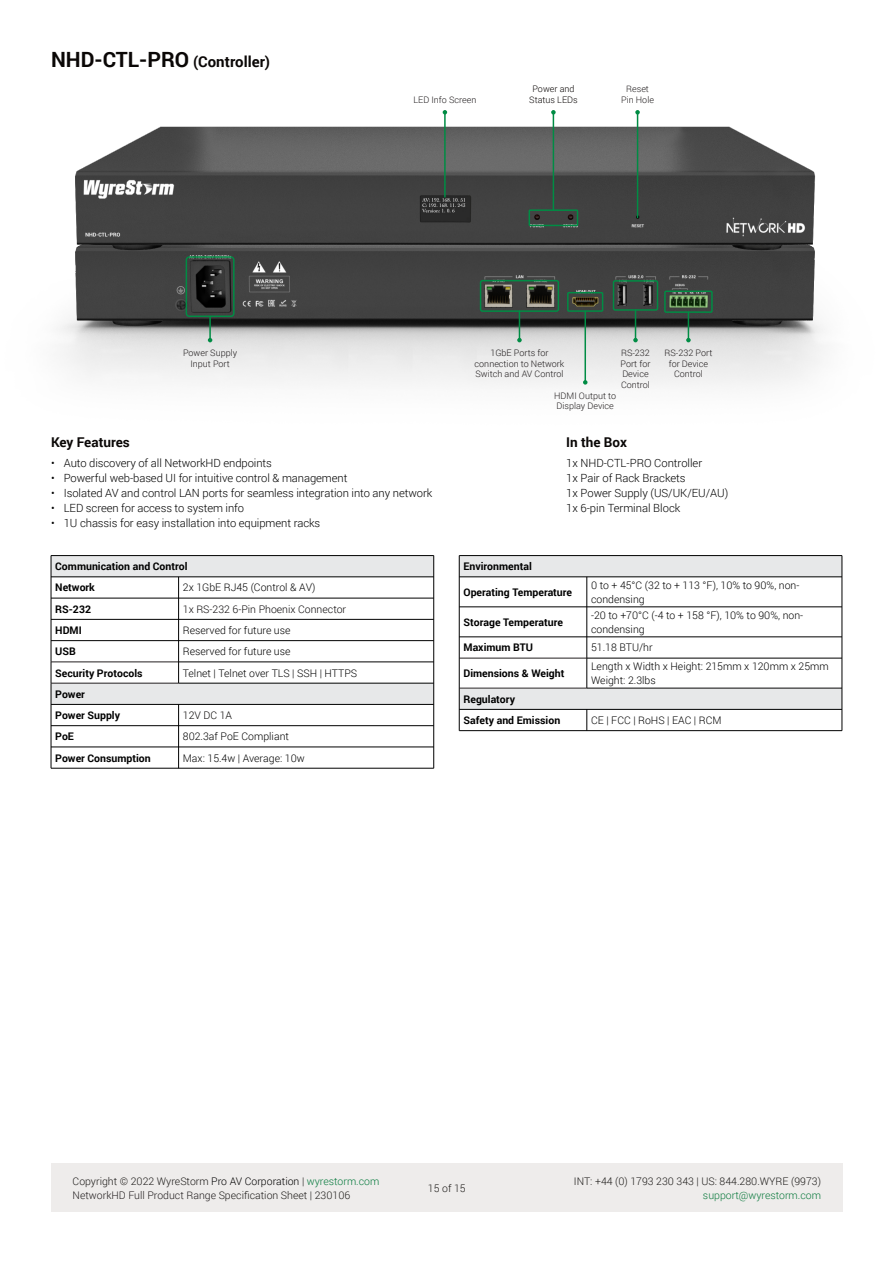
<style>
.page{position:relative;width:893px;height:1263px;background:#fff}
.page>*{position:absolute;margin:0;border:0;box-sizing:border-box;transform-origin:0 0}
.t1{font:700 15px "Roboto";color:#0a0706}
.t2{font:700 13.5px "Roboto";color:#0a0706}
.t3{font:300 11.25px/15px "Roboto";letter-spacing:-.005em;color:#000}
.t4{font:300 10.5px/13.5px "Roboto";color:#000}
.t5{font:700 10.5px/21.3px "Roboto";color:#000}
.t6{font:300 10.5px/13.5px "Roboto";color:#1e1c1a}
.t7{font:300 10.5px "Roboto";color:#0d0a0b}
.t8{font:300 10.5px "Roboto";color:#0b7a3d}
.t9{font:300 10.5px "Roboto";color:#090605}
.t10{font:300 9px/10.5px "Roboto";color:#211d1e;text-align:center}
.t11{font:300 9px/10.5px "Roboto";color:#090504;text-align:center}
.s1{font-size:21px}
.s2{color:#000}
.s3{color:#077a3d}
.s4{color:#221e1f}
</style>
<div class="page">
<div style="left:51px;top:1164px;width:792px;height:48px;background:#eeeceb"></div>
<svg style="left:52px;top:556px;width:381px;height:148px"></svg>
<svg style="left:51px;top:663px;width:1px;height:20px"></svg>
<hr style="left:51px;top:555px;width:1px;height:107px;background:#000">
<hr style="left:433px;top:555px;width:1px;height:213px;background:#000">
<hr style="left:178px;top:577px;width:1px;height:106px;background:#000">
<hr style="left:51px;top:683px;width:1px;height:85px;background:#000">
<hr style="left:178px;top:704px;width:1px;height:64px;background:#000">
<hr style="left:51px;top:662px;width:128px;height:1px;background:#231f20">
<hr style="left:51px;top:683px;width:128px;height:1px;background:#231f20">
<hr style="left:51px;top:555px;width:383px;height:1px;background:#000">
<hr style="left:51px;top:577px;width:383px;height:1px;background:#000">
<hr style="left:51px;top:598px;width:383px;height:1px;background:#000">
<hr style="left:51px;top:619px;width:383px;height:1px;background:#000">
<hr style="left:51px;top:640px;width:383px;height:1px;background:#000">
<hr style="left:179px;top:662px;width:255px;height:1px;background:#000">
<hr style="left:179px;top:683px;width:255px;height:1px;background:#000">
<hr style="left:51px;top:704px;width:383px;height:1px;background:#000">
<hr style="left:51px;top:725px;width:383px;height:1px;background:#000">
<hr style="left:51px;top:747px;width:383px;height:1px;background:#000">
<hr style="left:51px;top:768px;width:383px;height:1px;background:#000">
<svg style="left:460px;top:556px;width:382px;height:153px"></svg>
<div style="left:459px;top:658px;width:383px;height:30px;background:#fff"></div>
<hr style="left:459px;top:555px;width:1px;height:176px;background:#000">
<hr style="left:842px;top:555px;width:1px;height:176px;background:#000">
<hr style="left:587px;top:577px;width:1px;height:111px;background:#000">
<svg style="left:587px;top:710px;width:1px;height:20px"></svg>
<hr style="left:459px;top:658px;width:128px;height:1px;background:#231f20">
<hr style="left:459px;top:688px;width:128px;height:1px;background:#231f20">
<hr style="left:459px;top:555px;width:383px;height:1px;background:#000">
<hr style="left:459px;top:577px;width:383px;height:1px;background:#000">
<hr style="left:459px;top:607px;width:383px;height:1px;background:#000">
<hr style="left:459px;top:637px;width:383px;height:1px;background:#000">
<hr style="left:587px;top:658px;width:255px;height:1px;background:#000">
<hr style="left:587px;top:688px;width:255px;height:1px;background:#000">
<hr style="left:459px;top:709px;width:383px;height:1px;background:#000">
<hr style="left:459px;top:730px;width:383px;height:1px;background:#000">
<img style="left:59px;top:126px;width:766px;height:260px">
<div style="left:664px;top:291px;width:49px;height:22px;border:2px solid #008c44"></div>
<div style="left:613px;top:280px;width:45px;height:31px;border:2px solid #008c44;border-radius:2px"></div>
<div style="left:529px;top:209px;width:49px;height:17px;border:2px solid #008c44"></div>
<svg style="left:686px;top:312px;width:5px;height:30px"></svg>
<svg style="left:633px;top:310px;width:5px;height:32px"></svg>
<svg style="left:517px;top:312px;width:5px;height:30px"></svg>
<svg style="left:208px;top:338px;width:4px;height:4px"></svg>
<hr style="left:209px;top:316px;width:2px;height:23px;background:#008c44">
<div style="left:480px;top:280px;width:79px;height:32px;border:2px solid #008c44;border-radius:2px"></div>
<div style="left:186px;top:256px;width:49px;height:61px;border:2px solid #008c44;border-radius:3px"></div>
<svg style="left:583px;top:380px;width:4px;height:5px"></svg>
<hr style="left:584px;top:311px;width:2px;height:70px;background:#008c44">
<svg style="left:551px;top:110px;width:5px;height:5px"></svg>
<hr style="left:553px;top:114px;width:1px;height:96px;background:#008c44">
<div style="left:567px;top:292px;width:36px;height:20px;border:2px solid #008c44"></div>
<svg style="left:635px;top:110px;width:5px;height:5px"></svg>
<hr style="left:637px;top:114px;width:1px;height:103px;background:#008c44">
<svg style="left:443px;top:110px;width:4px;height:5px"></svg>
<hr style="left:444px;top:114px;width:2px;height:83px;background:#008c44">
<h1 class="t1" style="left:51px;top:51px;width:221px"><span class="s1">NHD-CTL-PRO</span> (Controller)</h1>
<p class="t10" style="left:183px;top:348px;width:56px">Power Supply<br>Input Port</p>
<p class="t11" style="left:529px;top:84px;width:50px">Power and<br>Status LEDs</p>
<p class="t10" style="left:626px;top:84px;width:24px">Reset</p>
<p class="t10" style="left:413px;top:94px;width:64px">LED Info Screen</p>
<p class="t10" style="left:621px;top:94px;width:34px">Pin Hole</p>
<p class="t10" style="left:475px;top:348px;width:91px">1GbE Ports for connection to Network<br>Switch and AV Control</p>
<p class="t10" style="left:620px;top:348px;width:31px;text-align:left">RS-232<br>Port for<br>Device<br>Control</p>
<p class="t10" style="left:554px;top:390px;width:63px;text-align:left">HDMI Output to<br>Display Device</p>
<p class="t10" style="left:664px;top:348px;width:49px">RS-232 Port for Device<br>Control</p>
<p class="t2" style="left:51px;top:433px;width:80px">Key Features</p>
<p class="t2" style="left:566px;top:433px;width:62px">In the Box</p>
<p class="t3" style="left:51px;top:455px;width:222px">• Auto discovery of all NetworkHD endpoints</p>
<p class="t3" style="left:51px;top:470px;width:298px">• Powerful web-based UI for intuitive control &amp; management</p>
<p class="t3" style="left:51px;top:485px;width:383px">• Isolated AV and control LAN ports for seamless integration into any network</p>
<p class="t3" style="left:51px;top:500px;width:195px">• LED screen for access to system info</p>
<p class="t3" style="left:51px;top:515px;width:271px">• 1U chassis for easy installation into equipment racks</p>
<p class="t5" style="left:55px;top:555px;width:134px">Communication and Control<br>Network</p>
<p class="t3" style="left:566px;top:455px;width:164px">1x NHD-CTL-PRO Controller<br>1x Pair of Rack Brackets<br>1x Power Supply (US/UK/EU/AU)<br>1x 6-pin Terminal Block</p>
<p class="t5" style="left:463px;top:555px;width:70px">Environmental</p>
<p class="t5" style="left:463px;top:581px;width:110px">Operating Temperature</p>
<p class="t4" style="left:591px;top:578px;width:210px">0 to + 45°C (32 to + 113 °F), 10% to 90%, non&shy;condensing</p>
<p class="t5" style="left:463px;top:611px;width:101px">Storage Temperature</p>
<p class="t4" style="left:591px;top:608px;width:214px">-20 to +70°C (-4 to + 158 °F), 10% to 90%, non&shy;condensing</p>
<p class="t5" style="left:463px;top:637px;width:71px">Maximum BTU</p>
<p class="t4" style="left:591px;top:641px;width:63px">51.18 BTU/hr</p>
<p class="t5" style="left:463px;top:662px;width:102px">Dimensions &amp; Weight</p>
<p class="t4" style="left:591px;top:659px;width:239px">Length x Width x Height: 215mm x 120mm x 25mm<br>Weight: 2.3lbs</p>
<p class="t5" style="left:463px;top:688px;width:98px">Regulatory<br>Safety and Emission</p>
<p class="t4" style="left:183px;top:581px;width:134px">2x 1GbE RJ45 (Control &amp; AV)</p>
<p class="t5" style="left:55px;top:598px;width:37px">RS-232</p>
<p class="t7" style="left:183px;top:602px;width:165px">1x RS-232 6-Pin Phoenix Connector</p>
<p class="t5" style="left:55px;top:619px;width:28px">HDMI</p>
<p class="t4" style="left:183px;top:623px;width:109px">Reserved for future use</p>
<p class="t5" style="left:55px;top:640px;width:22px">USB</p>
<p class="t4" style="left:183px;top:644px;width:109px">Reserved for future use</p>
<p class="t5" style="left:55px;top:662px;width:89px">Security Protocols</p>
<p class="t4" style="left:183px;top:666px;width:176px">Telnet | Telnet over TLS | SSH | HTTPS</p>
<p class="t5" style="left:55px;top:683px;width:66px">Power<br>Power Supply</p>
<p class="t9" style="left:183px;top:708px;width:51px">12V DC 1A</p>
<p class="t4" style="left:591px;top:713px;width:132px">CE | FCC | RoHS | EAC | RCM</p>
<p class="t5" style="left:55px;top:725px;width:20px">PoE</p>
<p class="t4" style="left:183px;top:729px;width:108px">802.3af PoE Compliant</p>
<p class="t5" style="left:55px;top:747px;width:97px">Power Consumption</p>
<p class="t4" style="left:183px;top:751px;width:123px">Max: 15.4w | Average: 10w</p>
<p class="t6" style="left:73px;top:1174px;width:308px">Copyright © 2022 WyreStorm <span class="s2">Pro AV Corporation</span> | <span class="s3">wyrestorm.com<br></span><span class="s4">NetworkHD Full Product Range</span> Specification Sheet | 230106</p>
<p class="t6" style="left:574px;top:1174px;width:249px">INT: +44 (0) 1793 230 343 | US: 844.280.WYRE (9973)</p>
<p class="t6" style="left:428px;top:1181px;width:39px">15 of 15</p>
<p class="t8" style="left:703px;top:1187px;width:120px">support@wyrestorm.com</p>
</div>
